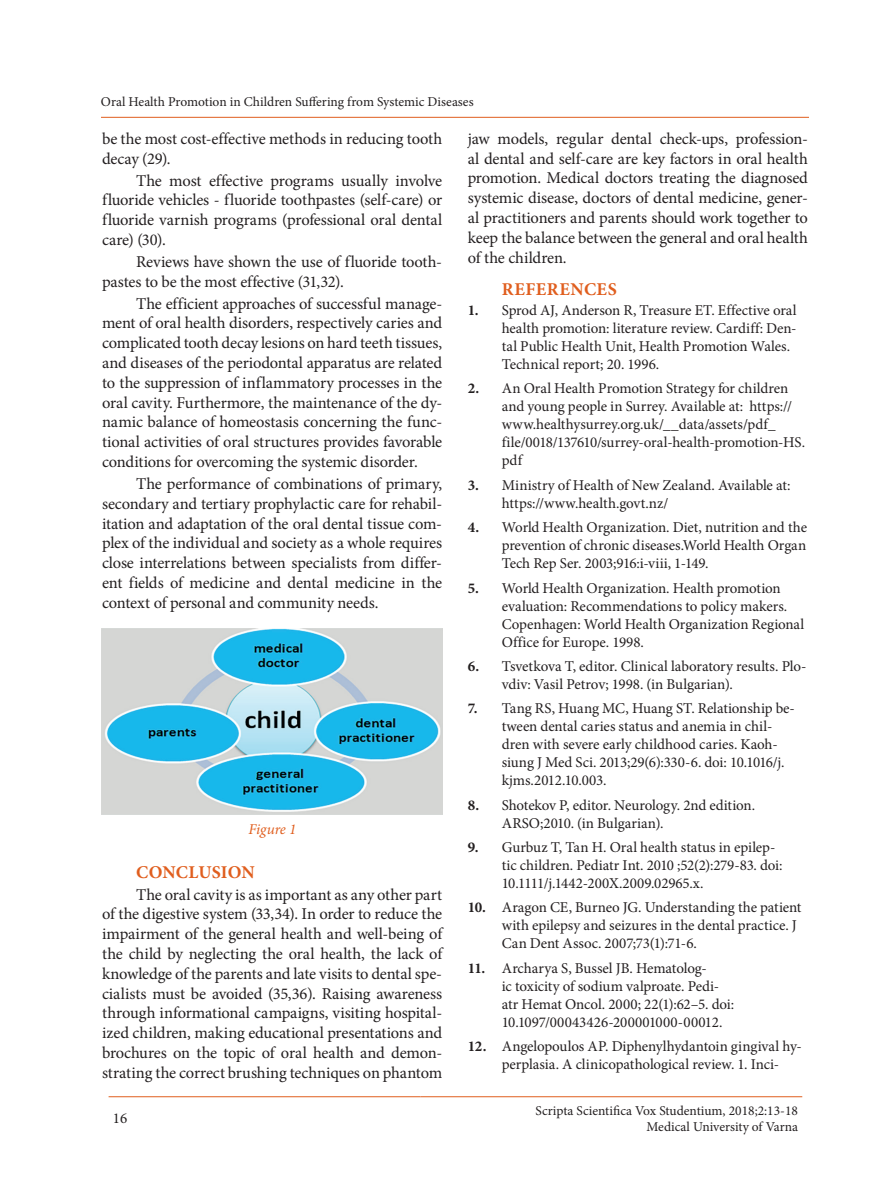
<style>
.page{position:relative;width:893px;height:1195px;background:#fff}
.page>*{position:absolute;margin:0;border:0;box-sizing:border-box;transform-origin:0 0}
.t1{font:700 18px "Minion Pro";letter-spacing:.02em;color:#e05e1e}
.t2{font:16.5px/19.8px "Minion Pro";letter-spacing:-.01em;color:#231f20;text-align:justify}
.t3{font:15px/18px "Minion Pro";letter-spacing:-.005em;color:#231f20}
.t4{font:italic 15px "Minion Pro";letter-spacing:-.005em;color:#e05e1e}
.t5{font:13.5px/16.2px "Minion Pro";color:#231f20;text-align:right}
.s1{font-weight:700}
</style>
<div class="page">
<hr style="left:109px;top:1096px;width:311px;height:1px;background:#e05e1e">
<hr style="left:420px;top:1096px;width:382px;height:1px;background:#e05e1e">
<hr style="left:101px;top:117px;width:708px;height:1px;background:#e05e1e">
<img style="left:101px;top:629px;width:342px;height:185px">
<p class="t5" style="left:101px;top:94px;width:374px">Oral Health Promotion in Children Suffering from Systemic Diseases</p>
<p class="t2" style="left:102px;top:129px;width:342px">be the most cost-effective methods in reducing tooth decay (29).</p>
<p class="t2" style="left:102px;top:170px;width:342px;text-indent:34px">The most effective programs usually involve fluoride vehicles - fluoride toothpastes (self-care) or fluoride varnish programs (professional oral dental care) (30).</p>
<p class="t2" style="left:102px;top:252px;width:342px;text-indent:34px">Reviews have shown the use of fluoride tooth&shy;pastes to be the most effective (31,32).</p>
<p class="t2" style="left:102px;top:294px;width:342px;text-indent:34px">The efficient approaches of successful manage&shy;ment of oral health disorders, respectively caries and complicated tooth decay lesions on hard teeth tissues, and diseases of the periodontal apparatus are related to the suppression of inflammatory processes in the oral cavity. Furthermore, the maintenance of the dy&shy;namic balance of homeostasis concerning the func&shy;tional activities of oral structures provides favorable conditions for overcoming the systemic disorder.</p>
<p class="t2" style="left:102px;top:474px;width:342px;text-indent:34px">The performance of combinations of primary, secondary and tertiary prophylactic care for rehabil&shy;itation and adaptation of the oral dental tissue com&shy;plex of the individual and society as a whole requires close interrelations between specialists from differ&shy;ent fields of medicine and dental medicine in the context of personal and community needs.</p>
<p class="t2" style="left:468px;top:129px;width:342px">jaw models, regular dental check-ups, profession&shy;al dental and self-care are key factors in oral health promotion. Medical doctors treating the diagnosed systemic disease, doctors of dental medicine, gener&shy;al practitioners and parents should work together to keep the balance between the general and oral health of the children.</p>
<p class="t1" style="left:502px;top:276px;width:116px">REFERENCES</p>
<p class="t3" style="left:502px;top:301px;width:296px;text-indent:-34px"><span class="s1">1.</span> Sprod AJ, Anderson R, Treasure ET. Effective oral health promotion: literature review. Cardiff: Den&shy;tal Public Health Unit, Health Promotion Wales.<br>Technical report; 20. 1996.</p>
<p class="t3" style="left:502px;top:380px;width:305px;text-indent:-34px"><span class="s1">2.</span> An Oral Health Promotion Strategy for children and young people in Surrey. Available at: https:// www.healthysurrey.org.uk/__data/assets/pdf_ file/0018/137610/surrey-oral-health-promotion-HS. pdf</p>
<p class="t3" style="left:502px;top:476px;width:290px;text-indent:-34px"><span class="s1">3.</span> Ministry of Health of New Zealand. Available at: https://www.health.govt.nz/</p>
<p class="t3" style="left:502px;top:518px;width:307px;text-align:justify;text-indent:-34px"><span class="s1">4.</span> World Health Organization. Diet, nutrition and the prevention of chronic diseases.World Health Organ Tech Rep Ser. 2003;916:i-viii, 1-149.</p>
<p class="t3" style="left:502px;top:579px;width:304px;text-indent:-34px"><span class="s1">5.</span> World Health Organization. Health promotion evaluation: Recommendations to policy makers.<br>Copenhagen: World Health Organization Regional Office for Europe. 1998.</p>
<p class="t3" style="left:502px;top:657px;width:306px;text-indent:-34px"><span class="s1">6.</span> Tsvetkova T, editor. Clinical laboratory results. Plo&shy;vdiv: Vasil Petrov; 1998. (in Bulgarian).</p>
<p class="t3" style="left:502px;top:699px;width:295px;text-indent:-34px"><span class="s1">7.</span> Tang RS, Huang MC, Huang ST. Relationship be&shy;tween dental caries status and anemia in chil&shy;dren with severe early childhood caries. Kaoh&shy;siung J Med Sci. 2013;29(6):330-6. doi: 10.1016/j. kjms.2012.10.003.</p>
<p class="t3" style="left:502px;top:796px;width:255px;text-indent:-34px"><span class="s1">8.</span> Shotekov P, editor. Neurology. 2nd edition.<br>ARSO;2010. (in Bulgarian).</p>
<p class="t3" style="left:502px;top:838px;width:282px;text-indent:-34px"><span class="s1">9.</span> Gurbuz T, Tan H. Oral health status in epilep&shy;tic children. Pediatr Int. 2010 ;52(2):279-83. doi:<br>10.1111/j.1442-200X.2009.02965.x.</p>
<p class="t3" style="left:502px;top:899px;width:301px;text-indent:-34px"><span class="s1">10.</span> Aragon CE, Burneo JG. Understanding the patient with epilepsy and seizures in the dental practice. J<br>Can Dent Assoc. 2007;73(1):71-6.</p>
<p class="t3" style="left:502px;top:959px;width:234px;text-indent:-34px"><span class="s1">11.</span> Archarya S, Bussel JB. Hematolog-<br>ic toxicity of sodium valproate. Pedi&shy;atr Hemat Oncol. 2000; 22(1):62–5. doi:<br>10.1097/00043426-200001000-00012.</p>
<p class="t3" style="left:502px;top:1037px;width:301px;text-indent:-34px"><span class="s1">12.</span> Angelopoulos AP. Diphenylhydantoin gingival hy&shy;perplasia. A clinicopathological review. 1. Inci-</p>
<p class="t4" style="left:248px;top:819px;width:49px">Figure 1</p>
<p class="t1" style="left:136px;top:859px;width:120px">CONCLUSION</p>
<p class="t2" style="left:102px;top:884px;width:342px;text-indent:34px">The oral cavity is as important as any other part of the digestive system (33,34). In order to reduce the impairment of the general health and well-being of the child by neglecting the oral health, the lack of knowledge of the parents and late visits to dental spe&shy;cialists must be avoided (35,36). Raising awareness through informational campaigns, visiting hospital&shy;ized children, making educational presentations and brochures on the topic of oral health and demon&shy;strating the correct brushing techniques on phantom</p>
<p class="t3" style="left:113px;top:1110px;width:16px">16</p>
<p class="t5" style="left:536px;top:1102px;width:264px">Scripta Scientifica Vox Studentium, 2018;2:13-18<br>Medical University of Varna</p>
</div>
